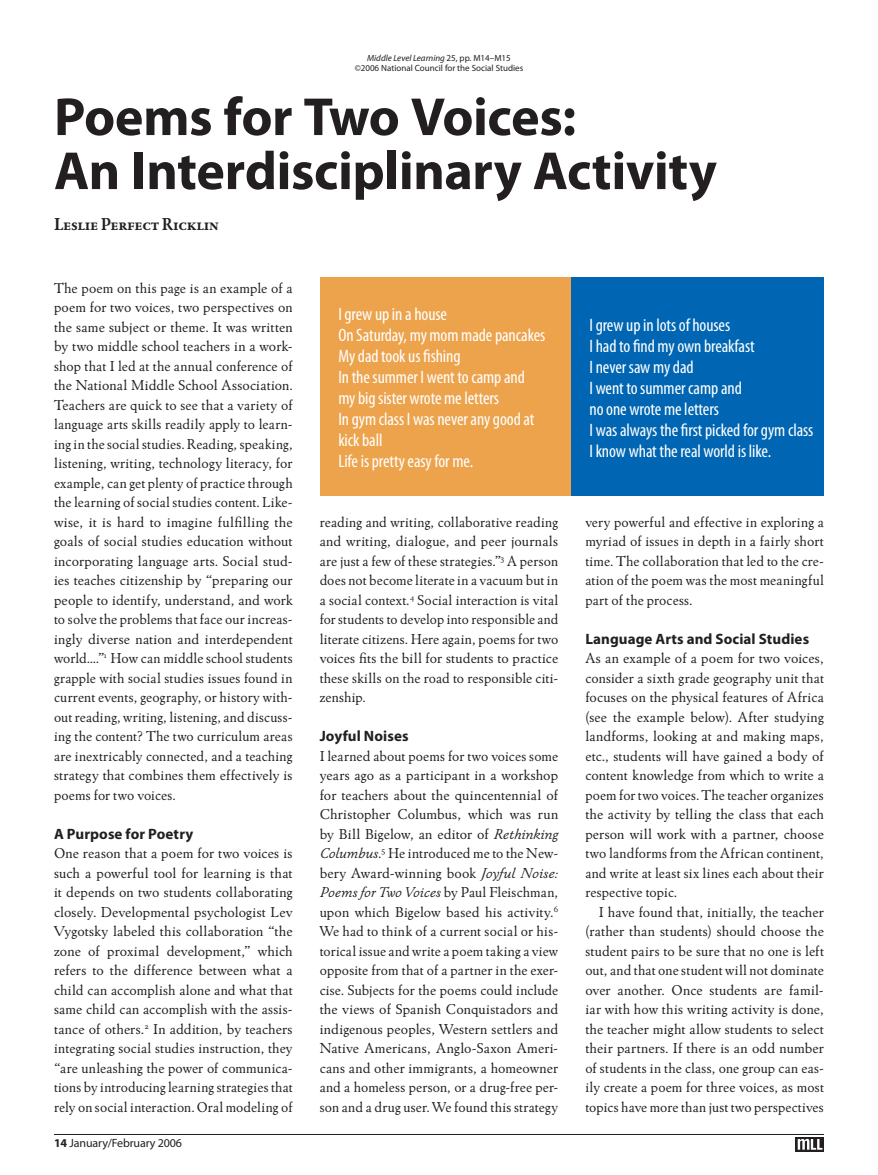
<style>
.page{position:relative;width:878px;height:1175px;background:#fff}
.page>*{position:absolute;margin:0;border:0;box-sizing:border-box;transform-origin:0 0}
.t1{font:700 54px/54px "Myriad Pro";letter-spacing:-.01em;color:#231f20}
.t2{font:condensed 18px/21px "Myriad Pro";letter-spacing:-.005em;color:#fff}
.t3{font:18px "Winchester New ITC Bold SC";letter-spacing:-.01em;color:#231f20;scale:.9 1}
.t4{font:15px/19.5px "Winchester New ITC Book OS";letter-spacing:.005em;color:#231f20;text-align:justify}
.t5{font:700 15px "Myriad Pro";letter-spacing:.005em;color:#231f20}
.t6{font:15px "Winchester New ITC Book Italic OS";letter-spacing:.005em;color:#231f20}
.t7{font:12px "Myriad Pro";letter-spacing:-.01em;color:#231f20}
.t8{font:9px/10.5px "Myriad Pro";color:#231f20;text-align:center}
.s1{font-style:italic}
.s2{font-weight:700}
.s3{font-family:"Winchester New ITC Book Italic OS"}
.s4{font-family:"Winchester New ITC Book OS"}
</style>
<div class="page">
<div style="left:320px;top:278px;width:253px;height:218px;background:#eda34c"></div>
<div style="left:571px;top:278px;width:253px;height:218px;background:#0066b3"></div>
<hr style="left:54px;top:1134px;width:770px;height:1px;background:#231f20">
<svg style="left:795px;top:1137px;width:28px;height:14px"></svg>
<svg style="left:797px;top:1138px;width:25px;height:11px"></svg>
<p class="t8" style="left:354px;top:52px;width:170px"><span class="s1">Middle Level Learning</span> 25, pp. M14–M15 ©2006 National Council for the Social Studies</p>
<h1 class="t1" style="left:54px;top:88px;width:664px">Poems for Two Voices:<br>An Interdisciplinary Activity</h1>
<p class="t3" style="left:54px;top:214px;width:185px">Leslie Perfect Ricklin</p>
<p class="t4" style="left:54px;top:278px;width:240px">The poem on this page is an example of a poem for two voices, two perspectives on the same subject or theme. It was written by two middle school teachers in a work&shy;shop that I led at the annual conference of the National Middle School Association.<br>Teachers are quick to see that a variety of language arts skills readily apply to learn&shy;ing in the social studies. Reading, speaking, listening, writing, technology literacy, for example, can get plenty of practice through the learning of social studies content. Like&shy;wise, it is hard to imagine fulfilling the goals of social studies education without incorporating language arts. Social stud&shy;ies teaches citizenship by “preparing our people to identify, understand, and work to solve the problems that face our increas&shy;ingly diverse nation and interdependent world....”<sup>1</sup> How can middle school students grapple with social studies issues found in current events, geography, or history with&shy;out reading, writing, listening, and discuss&shy;ing the content? The two curriculum areas are inextricably connected, and a teaching strategy that combines them effectively is poems for two voices.</p>
<p class="t5" style="left:54px;top:824px;width:141px">A Purpose for Poetry</p>
<p class="t4" style="left:54px;top:843px;width:240px">One reason that a poem for two voices is such a powerful tool for learning is that it depends on two students collaborating closely. Developmental psychologist Lev Vygotsky labeled this collaboration “the zone of proximal development,” which refers to the difference between what a child can accomplish alone and what that same child can accomplish with the assis&shy;tance of others.<sup>2</sup> In addition, by teachers integrating social studies instruction, they “are unleashing the power of communica&shy;tions by introducing learning strategies that rely on social interaction. Oral modeling of</p>
<p class="t7" style="left:54px;top:1135px;width:130px"><span class="s2">14</span> January/February 2006</p>
<p class="t2" style="left:338px;top:303px;width:208px">I grew up in a house<br>On Saturday, my mom made pancakes<br>My dad took us fishing<br>In the summer I went to camp and my big sister wrote me letters<br>In gym class I was never any good at kick ball<br>Life is pretty easy for me.</p>
<p class="t2" style="left:589px;top:314px;width:225px">I grew up in lots of houses<br>I had to find my own breakfast<br>I never saw my dad<br>I went to summer camp and<br>no one wrote me letters<br>I was always the first picked for gym class<br>I know what the real world is like.</p>
<p class="t4" style="left:320px;top:512px;width:240px">reading and writing, collaborative reading and writing, dialogue, and peer journals are just a few of these strategies.”<sup>3</sup> A person does not become literate in a vacuum but in a social context.<sup>4</sup> Social interaction is vital for students to develop into responsible and literate citizens. Here again, poems for two voices fits the bill for students to practice these skills on the road to responsible citi&shy;zenship.</p>
<p class="t5" style="left:320px;top:726px;width:90px">Joyful Noises</p>
<p class="t4" style="left:320px;top:746px;width:240px">I learned about poems for two voices some years ago as a participant in a workshop for teachers about the quincentennial of Christopher Columbus, which was run by Bill Bigelow, an editor of <span class="s3">Rethinking Columbus</span>.<sup>5</sup> He introduced me to the New&shy;bery Award-winning book <span class="s3">Joyful Noise:</span></p>
<p class="t6" style="left:320px;top:883px;width:240px">Poems for Two Voices <span class="s4">by Paul Fleischman,</span></p>
<p class="t4" style="left:320px;top:902px;width:240px">upon which Bigelow based his activity.<sup>6<br></sup>We had to think of a current social or his&shy;torical issue and write a poem taking a view opposite from that of a partner in the exer&shy;cise. Subjects for the poems could include the views of Spanish Conquistadors and indigenous peoples, Western settlers and Native Americans, Anglo-Saxon Ameri&shy;cans and other immigrants, a homeowner and a homeless person, or a drug-free per&shy;son and a drug user. We found this strategy</p>
<p class="t4" style="left:585px;top:512px;width:240px">very powerful and effective in exploring a myriad of issues in depth in a fairly short time. The collaboration that led to the cre&shy;ation of the poem was the most meaningful part of the process.</p>
<p class="t5" style="left:585px;top:629px;width:225px">Language Arts and Social Studies</p>
<p class="t4" style="left:585px;top:648px;width:240px">As an example of a poem for two voices, consider a sixth grade geography unit that focuses on the physical features of Africa (see the example below). After studying landforms, looking at and making maps, etc., students will have gained a body of content knowledge from which to write a poem for two voices. The teacher organizes the activity by telling the class that each person will work with a partner, choose two landforms from the African continent, and write at least six lines each about their respective topic.</p>
<p class="t4" style="left:585px;top:902px;width:240px;text-indent:14px">I have found that, initially, the teacher (rather than students) should choose the student pairs to be sure that no one is left out, and that one student will not dominate over another. Once students are famil&shy;iar with how this writing activity is done, the teacher might allow students to select their partners. If there is an odd number of students in the class, one group can eas&shy;ily create a poem for three voices, as most topics have more than just two perspectives</p>
</div>
